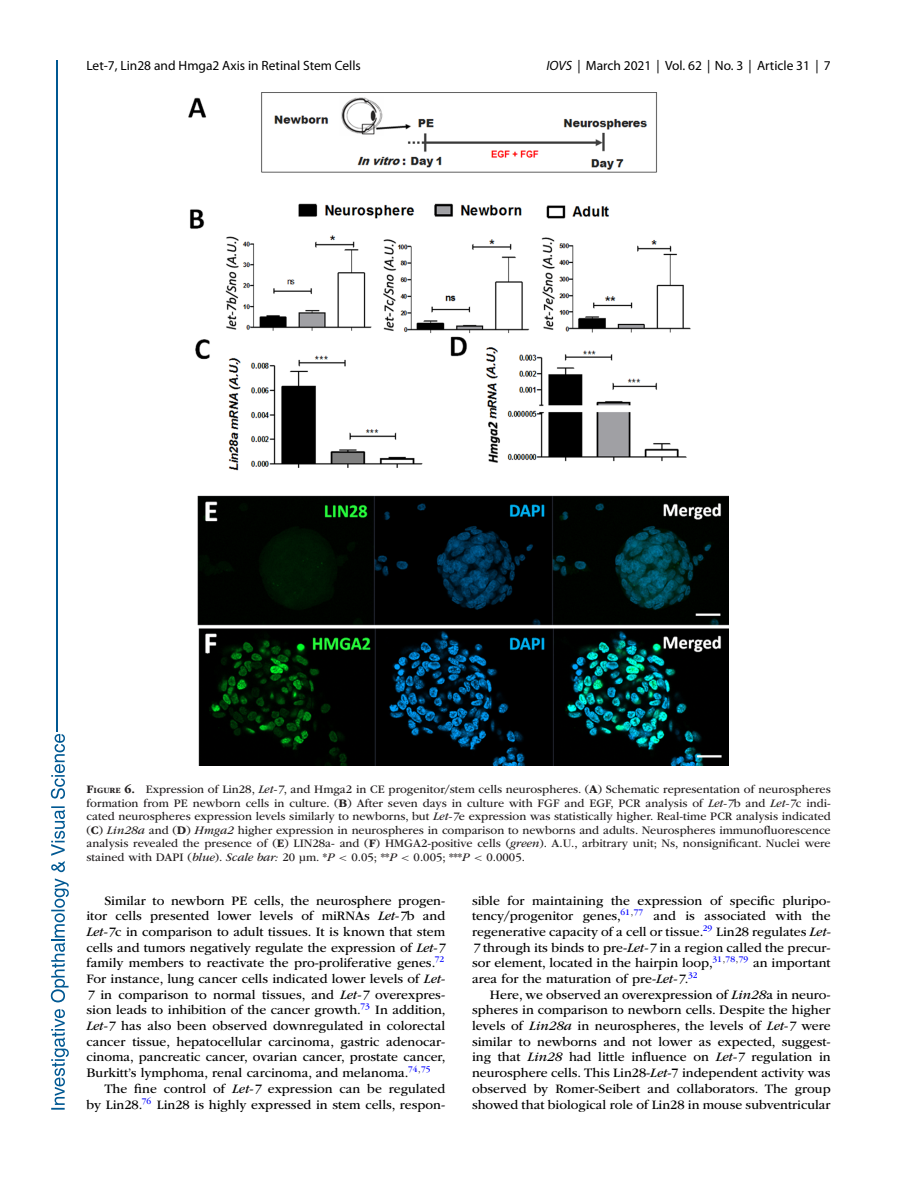
<style>
.page{position:relative;width:918px;height:1188px;background:#fff}
.page>*{position:absolute;margin:0;border:0;box-sizing:border-box;transform-origin:0 0}
.t1{font:13.5px/15.8px "ITC Garamond Std";color:#000;text-align:justify}
.t2{font:13.5px "Myriad Pro";color:#000}
.t3{font:12px/13.5px "ITC Garamond Std";color:#231f20;text-align:justify}
.s1{font-style:italic}
.s2{font-weight:700}
.s3{font-weight:700;font-size:8.4px}
.s4{font-family:"RMTMI"}
</style>
<div class="page">
<hr style="left:57px;top:60px;width:1px;height:672px;background:#005892">
<svg style="left:51px;top:734px;width:18px;height:376px"></svg>
<img style="left:189px;top:93px;width:540px;height:672px">
<p class="t2" style="left:86px;top:60px;width:276px">Let-7, Lin28 and Hmga2 Axis in Retinal Stem Cells</p>
<p class="t2" style="left:546px;top:60px;width:286px"><span class="s1">IOVS</span> | March 2021 | Vol. 62 | No. 3 | Article 31 | 7</p>
<p class="t3" style="left:86px;top:784px;width:746px"><span class="s2">F</span><span class="s3">IGURE</span> <span class="s2">6.</span> Expression of Lin28, <span class="s1">Let-7</span>, and Hmga2 in CE progenitor/stem cells neurospheres. (<span class="s2">A</span>) Schematic representation of neurospheres formation from PE newborn cells in culture. (<span class="s2">B</span>) After seven days in culture with FGF and EGF, PCR analysis of <span class="s1">Let-7</span>b and <span class="s1">Let-7</span>c indi&shy;cated neurospheres expression levels similarly to newborns, but <span class="s1">Let-7</span>e expression was statistically higher. Real-time PCR analysis indicated (<span class="s2">C</span>) <span class="s1">Lin28a</span> and (<span class="s2">D</span>) <span class="s1">Hmga2</span> higher expression in neurospheres in comparison to newborns and adults. Neurospheres immunofluorescence analysis revealed the presence of (<span class="s2">E</span>) LIN28a- and (<span class="s2">F</span>) HMGA2-positive cells (<span class="s1">green</span>). A.U., arbitrary unit; Ns, nonsignificant. Nuclei were stained with DAPI (<span class="s1">blue</span>). <span class="s1">Scale bar:</span> 20 μm. *<span class="s1">P</span> <span class="s4">&lt;</span> 0.05; **<span class="s1">P</span> <span class="s4">&lt;</span> 0.005; ***<span class="s1">P</span> <span class="s4">&lt;</span> 0.0005.</p>
<p class="t1" style="left:86px;top:893px;width:361px;text-indent:18px">Similar to newborn PE cells, the neurosphere progen&shy;itor cells presented lower levels of miRNAs <span class="s1">Let-7</span>b and <span class="s1">Let-7</span>c in comparison to adult tissues. It is known that stem cells and tumors negatively regulate the expression of <span class="s1">Let-7 </span>family members to reactivate the pro-proliferative genes.<sup>72<br></sup>For instance, lung cancer cells indicated lower levels of <span class="s1">Let-7</span> in comparison to normal tissues, and <span class="s1">Let-7</span> overexpres&shy;sion leads to inhibition of the cancer growth.<sup>73</sup> In addition, <span class="s1">Let-7</span> has also been observed downregulated in colorectal cancer tissue, hepatocellular carcinoma, gastric adenocar&shy;cinoma, pancreatic cancer, ovarian cancer, prostate cancer, Burkitt’s lymphoma, renal carcinoma, and melanoma.<sup>74</sup><sup>,</sup><sup>75</sup></p>
<p class="t1" style="left:86px;top:1082px;width:360px;text-align:right">The fine control of <span class="s1">Let-7</span> expression can be regulated by Lin28.<sup>76</sup> Lin28 is highly expressed in stem cells, respon-</p>
<p class="t1" style="left:472px;top:893px;width:360px">sible for maintaining the expression of specific pluripo&shy;tency/progenitor genes,<sup>61</sup><sup>,</sup><sup>77</sup> and is associated with the regenerative capacity of a cell or tissue.<sup>29</sup> Lin28 regulates <span class="s1">Let-7</span> through its binds to pre-<span class="s1">Let-7</span> in a region called the precur&shy;sor element, located in the hairpin loop,<sup>31</sup><sup>,</sup><sup>78</sup><sup>,</sup><sup>79</sup> an important area for the maturation of pre-<span class="s1">Let-7</span>.<sup>32</sup></p>
<p class="t1" style="left:472px;top:988px;width:360px;text-indent:18px">Here, we observed an overexpression of <span class="s1">Lin28</span>a in neuro&shy;spheres in comparison to newborn cells. Despite the higher levels of <span class="s1">Lin28a</span> in neurospheres, the levels of <span class="s1">Let-7</span> were similar to newborns and not lower as expected, suggest&shy;ing that <span class="s1">Lin28</span> had little influence on <span class="s1">Let-7</span> regulation in neurosphere cells. This Lin28-<span class="s1">Let-</span>7 independent activity was observed by Romer-Seibert and collaborators. The group showed that biological role of Lin28 in mouse subventricular</p>
</div>
